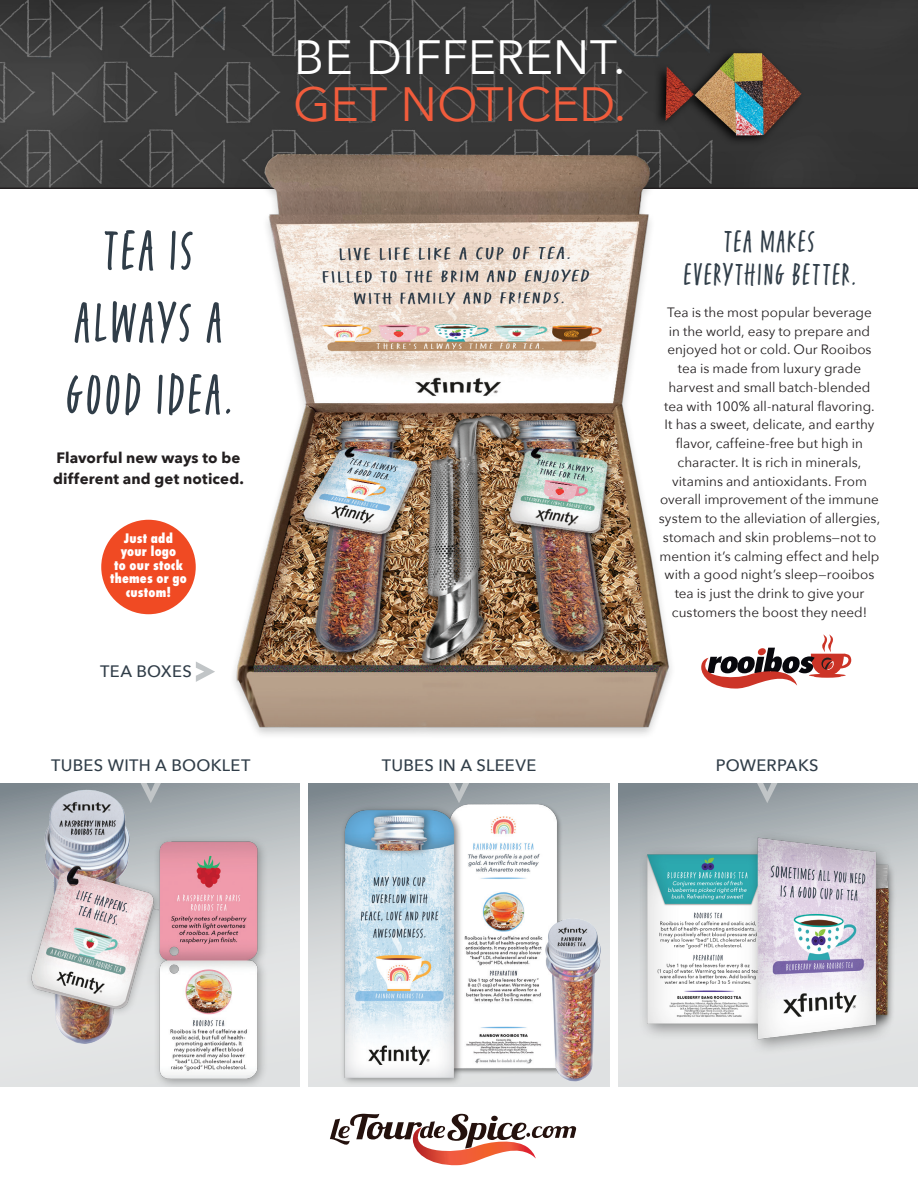
<style>
.page{position:relative;width:918px;height:1188px;background:#fff}
.page>*{position:absolute;margin:0;border:0;box-sizing:border-box;transform-origin:0 0}
.Heading{font:66px/72px "Fave Condensed One Pro";letter-spacing:.05em;color:#303d48;text-align:center}
.HEADLINE{font:48px "Avenir Next";color:#fff}
.HEADLINE-2{font:48px "Avenir Next";color:#f15c3c}
.Subhead_2{font:36px/33px "Fave Condensed One Pro";letter-spacing:.055em;color:#303d48;text-align:center}
.Subhead_1{font:500 16.5px "Avenir Next";letter-spacing:.015em;color:#303d48}
.Subhead_3{font:700 15px/21px "Avenir Next";letter-spacing:.01em;color:#231f20}
.t1{font:13.5px/18.8px "Avenir Next";color:#231f20;text-align:center}
.Subhead_Light{font:800 condensed 12.75px/13.5px "Futura";letter-spacing:.02em;color:#fff;text-align:center}
</style>
<div class="page">
<svg style="left:308px;top:783px;width:302px;height:304px;background:#a5acb0"></svg>
<svg style="left:618px;top:783px;width:300px;height:304px;background:#c0c5c8"></svg>
<img style="left:0;top:783px;width:300px;height:304px">
<svg style="left:0;top:0;width:918px;height:189px;background:#3d3c3a"></svg>
<svg style="left:701px;top:634px;width:150px;height:55px"></svg>
<img style="left:230px;top:135px;width:446px;height:600px">
<img style="left:315px;top:796px;width:295px;height:290px">
<img style="left:637px;top:808px;width:259px;height:260px">
<svg style="left:330px;top:1114px;width:246px;height:52px"></svg>
<svg style="left:449px;top:783px;width:20px;height:20px"></svg>
<svg style="left:196px;top:662px;width:19px;height:20px"></svg>
<svg style="left:757px;top:783px;width:20px;height:20px"></svg>
<svg style="left:141px;top:783px;width:20px;height:20px"></svg>
<div style="left:101px;top:520px;width:95px;height:94px;background:#f04a23;border-radius:50%"></div>
<p class="Heading" style="left:66px;top:214px;width:167px">TEA IS<br>ALWAYS A<br>GOOD IDEA.</p>
<p class="Subhead_3" style="left:53px;top:447px;width:192px">Flavorful new ways to be different and get noticed.</p>
<p class="Subhead_Light" style="left:110px;top:531px;width:78px">Just add your logo<br>to our stock themes or go custom!</p>
<p class="Subhead_1" style="left:100px;top:657px;width:93px">TEA BOXES</p>
<p class="HEADLINE" style="left:294px;top:17px;width:333px">BE DIFFERENT.</p>
<p class="HEADLINE-2" style="left:293px;top:64px;width:335px">GET NOTICED.</p>
<p class="Subhead_2" style="left:684px;top:224px;width:173px">TEA MAKES<br>EVERYTHING BETTER.</p>
<p class="t1" style="left:659px;top:302px;width:223px">Tea is the most popular beverage<br>in the world, easy to prepare and enjoyed hot or cold. Our Rooibos tea is made from luxury grade harvest and small batch-blended tea with 100% all-natural flavoring.<br>It has a sweet, delicate, and earthy flavor, caffeine-free but high in character. It is rich in minerals, vitamins and antioxidants. From overall improvement of the immune system to the alleviation of allergies, stomach and skin problems—not to mention it’s calming effect and help with a good night’s sleep—rooibos tea is just the drink to give your customers the boost they need!</p>
<p class="Subhead_1" style="left:51px;top:751px;width:201px">TUBES WITH A BOOKLET</p>
<p class="Subhead_1" style="left:382px;top:751px;width:156px">TUBES IN A SLEEVE</p>
<p class="Subhead_1" style="left:716px;top:751px;width:104px">POWERPAKS</p>
</div>
